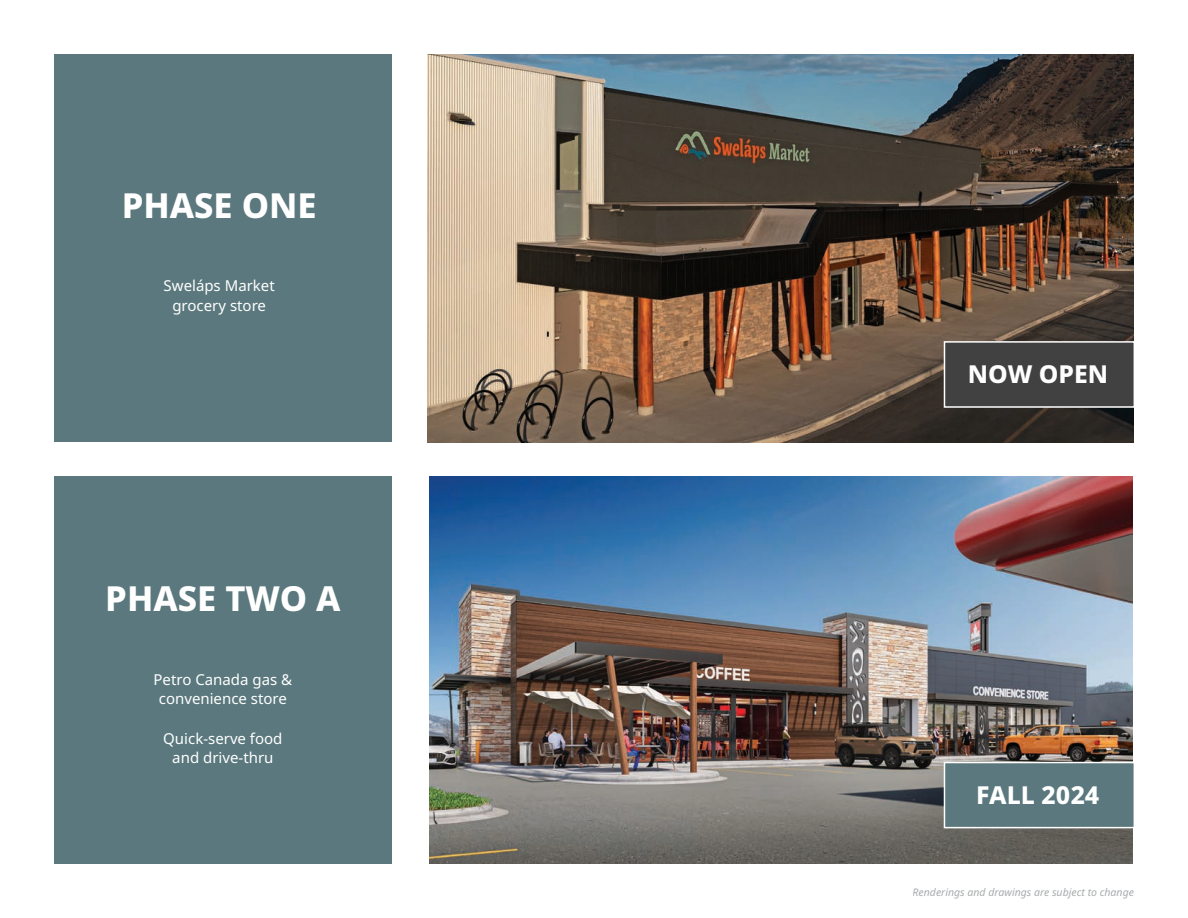
<style>
.page{position:relative;width:1188px;height:918px;background:#fff}
.page>*{position:absolute;margin:0;border:0;box-sizing:border-box;transform-origin:0 0}
.t1{font:800 34.5px "Noto Sans";color:#fff}
.t2{font:800 24.75px "Noto Sans";color:#fff}
.t3{font:15px/19.5px "Noto Sans";color:#fff;text-align:center}
.t4{font:italic 10.5px "Noto Sans";color:#a8aaad}
</style>
<div class="page">
<div style="left:54px;top:476px;width:338px;height:388px;background:#5a787d"></div>
<img style="left:428px;top:54px;width:705px;height:388px">
<svg style="left:943px;top:340px;width:191px;height:69px;background:#4a4a4a"></svg>
<img style="left:429px;top:476px;width:704px;height:388px">
<svg style="left:943px;top:761px;width:191px;height:68px;background:#637e83"></svg>
<div style="left:54px;top:54px;width:338px;height:388px;background:#5a787d"></div>
<h1 class="t1" style="left:122px;top:180px;width:197px">PHASE ONE</h1>
<p class="t3" style="left:164px;top:276px;width:113px">Sweláps Market grocery store</p>
<h1 class="t1" style="left:105px;top:573px;width:237px">PHASE TWO A</h1>
<p class="t3" style="left:154px;top:670px;width:140px">Petro Canada gas &amp; convenience store</p>
<p class="t3" style="left:163px;top:729px;width:121px">Quick-serve food and drive-thru</p>
<h2 class="t2" style="left:968px;top:356px;width:142px">NOW OPEN</h2>
<h2 class="t2" style="left:976px;top:777px;width:125px">FALL 2024</h2>
<p class="t4" style="left:913px;top:885px;width:223px">Renderings and drawings are subject to change</p>
</div>
